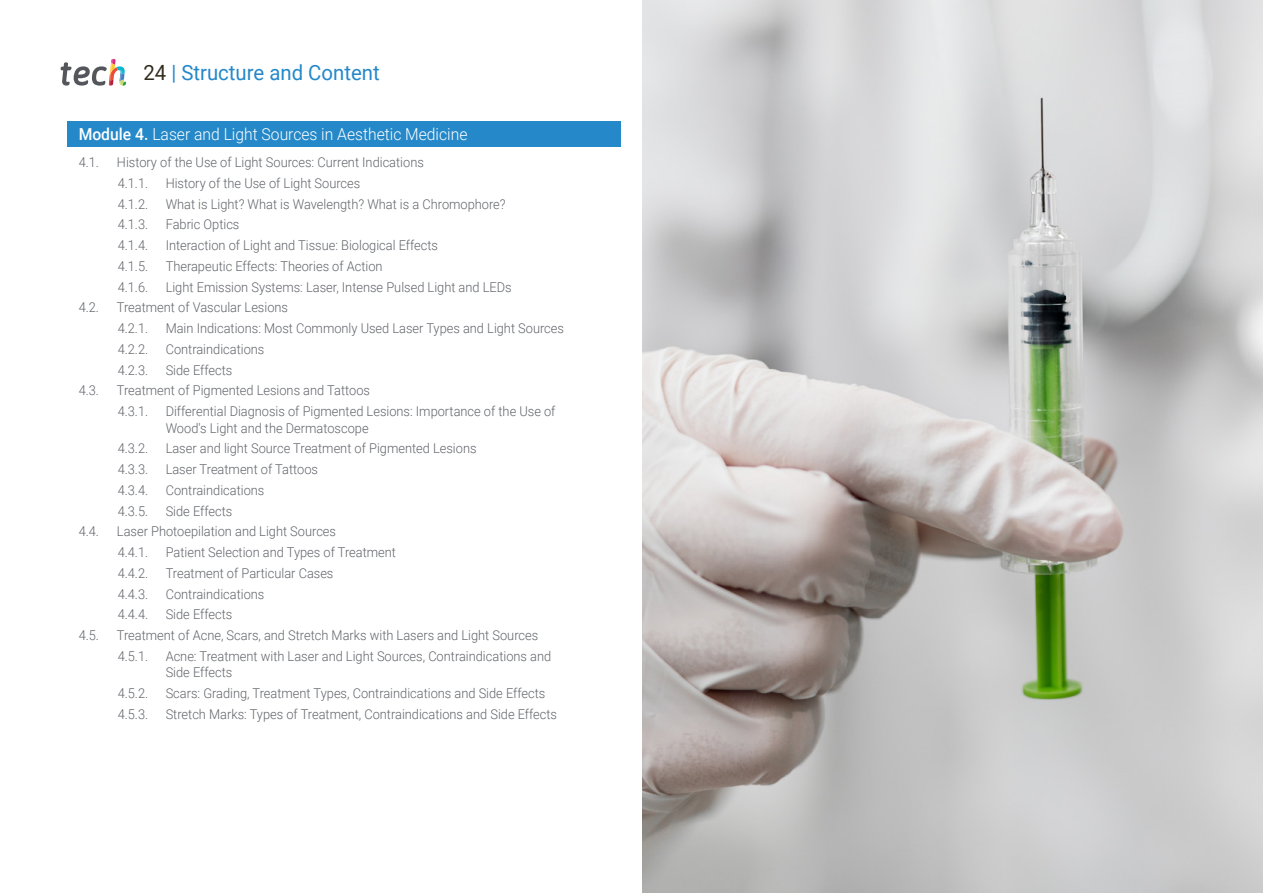
<style>
.page{position:relative;width:1263px;height:893px;background:#fff}
.page>*{position:absolute;margin:0;border:0;box-sizing:border-box;transform-origin:0 0}
.t1{font:21px "Roboto";color:#2488c9}
.t2{font:300 16.5px "Roboto";color:#fff;scale:.95 1}
.t3{font:300 13.5px/20.7px "Roboto";color:#61646a;scale:.95 1}
.s1{color:#312e20}
.s2{font-weight:500}
</style>
<div class="page">
<svg style="left:61px;top:59px;width:65px;height:27px"></svg>
<img style="left:642px;top:0;width:621px;height:893px">
<div style="left:68px;top:121px;width:553px;height:25px;background:#2488c9"></div>
<h1 class="t1" style="left:144px;top:57px;width:238px"><span class="s1">24</span> | Structure and Content</h1>
<p class="t2" style="left:79px;top:123px;width:411px"><span class="s2">Module 4.</span> Laser and Light Sources in Aesthetic Medicine</p>
<p class="t3" style="left:79px;top:151px;width:23px">4.1.</p>
<p class="t3" style="left:117px;top:151px;width:325px">History of the Use of Light Sources: Current Indications<br>4.1.1.</p>
<p class="t3" style="left:166px;top:172px;width:206px">History of the Use of Light Sources</p>
<p class="t3" style="left:118px;top:193px;width:34px">4.1.2.</p>
<p class="t3" style="left:166px;top:193px;width:359px">What is Light? What is Wavelength? What is a Chromophore?</p>
<p class="t3" style="left:118px;top:214px;width:34px">4.1.3.</p>
<p class="t3" style="left:166px;top:214px;width:79px">Fabric Optics</p>
<p class="t3" style="left:118px;top:234px;width:34px">4.1.4.</p>
<p class="t3" style="left:166px;top:234px;width:288px">Interaction of Light and Tissue: Biological Effects</p>
<p class="t3" style="left:118px;top:255px;width:34px">4.1.5.</p>
<p class="t3" style="left:166px;top:255px;width:230px">Therapeutic Effects: Theories of Action</p>
<p class="t3" style="left:118px;top:276px;width:34px">4.1.6.</p>
<p class="t3" style="left:166px;top:276px;width:366px">Light Emission Systems: Laser, Intense Pulsed Light and LEDs</p>
<p class="t3" style="left:79px;top:297px;width:23px">4.2.</p>
<p class="t3" style="left:117px;top:297px;width:182px">Treatment of Vascular Lesions<br>4.2.1.</p>
<p class="t3" style="left:166px;top:317px;width:421px">Main Indications: Most Commonly Used Laser Types and Light Sources</p>
<p class="t3" style="left:118px;top:338px;width:34px">4.2.2.</p>
<p class="t3" style="left:166px;top:338px;width:105px">Contraindications</p>
<p class="t3" style="left:118px;top:359px;width:34px">4.2.3.</p>
<p class="t3" style="left:166px;top:359px;width:72px">Side Effects</p>
<p class="t3" style="left:79px;top:380px;width:23px">4.3.</p>
<p class="t3" style="left:117px;top:380px;width:268px">Treatment of Pigmented Lesions and Tattoos<br>4.3.1.</p>
<p class="t3" style="left:166px;top:403px;width:412px;line-height:16.5px">Differential Diagnosis of Pigmented Lesions: Importance of the Use of<br>Wood's Light and the Dermatoscope</p>
<p class="t3" style="left:118px;top:438px;width:34px">4.3.2.</p>
<p class="t3" style="left:166px;top:438px;width:329px">Laser and light Source Treatment of Pigmented Lesions</p>
<p class="t3" style="left:118px;top:458px;width:34px">4.3.3.</p>
<p class="t3" style="left:166px;top:458px;width:162px">Laser Treatment of Tattoos</p>
<p class="t3" style="left:118px;top:479px;width:34px">4.3.4.</p>
<p class="t3" style="left:166px;top:479px;width:105px">Contraindications</p>
<p class="t3" style="left:118px;top:500px;width:34px">4.3.5.</p>
<p class="t3" style="left:166px;top:500px;width:72px">Side Effects</p>
<p class="t3" style="left:79px;top:521px;width:23px">4.4.</p>
<p class="t3" style="left:117px;top:521px;width:232px">Laser Photoepilation and Light Sources<br>4.4.1.</p>
<p class="t3" style="left:166px;top:541px;width:244px">Patient Selection and Types of Treatment</p>
<p class="t3" style="left:118px;top:562px;width:34px">4.4.2.</p>
<p class="t3" style="left:166px;top:562px;width:178px">Treatment of Particular Cases</p>
<p class="t3" style="left:118px;top:583px;width:34px">4.4.3.</p>
<p class="t3" style="left:166px;top:583px;width:105px">Contraindications</p>
<p class="t3" style="left:118px;top:604px;width:34px">4.4.4.</p>
<p class="t3" style="left:166px;top:604px;width:72px">Side Effects</p>
<p class="t3" style="left:79px;top:624px;width:23px">4.5.</p>
<p class="t3" style="left:117px;top:624px;width:445px">Treatment of Acne, Scars, and Stretch Marks with Lasers and Light Sources<br>4.5.1.</p>
<p class="t3" style="left:166px;top:647px;width:407px;line-height:16.5px">Acne: Treatment with Laser and Light Sources, Contraindications and<br>Side Effects</p>
<p class="t3" style="left:118px;top:682px;width:34px">4.5.2.</p>
<p class="t3" style="left:166px;top:682px;width:401px">Scars: Grading, Treatment Types, Contraindications and Side Effects</p>
<p class="t3" style="left:118px;top:703px;width:34px">4.5.3.</p>
<p class="t3" style="left:166px;top:703px;width:413px">Stretch Marks: Types of Treatment, Contraindications and Side Effects</p>
</div>
